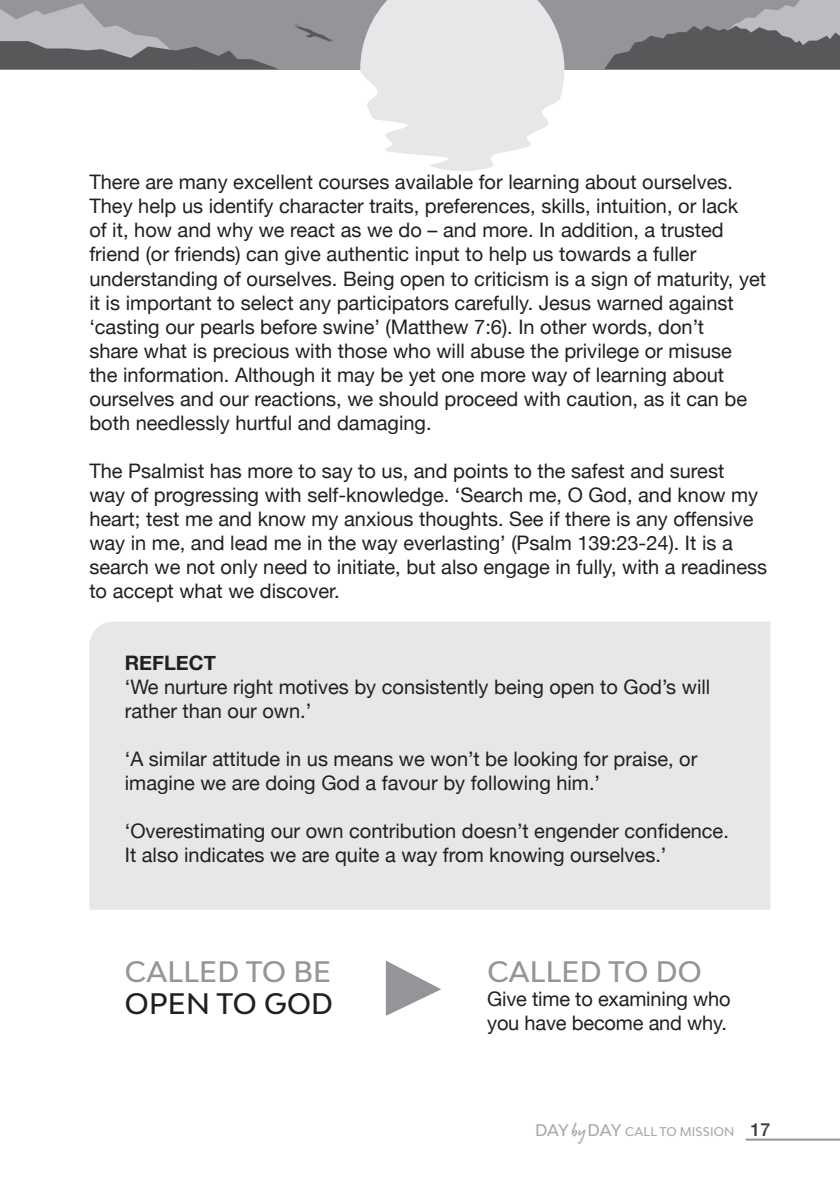
<style>
.page{position:relative;width:840px;height:1191px;background:#fff}
.page>*{position:absolute;margin:0;border:0;box-sizing:border-box;transform-origin:0 0}
.t1{font:500 28px "Bw Modelica";letter-spacing:.01em;color:#939598}
.t2{font:500 28px "Bw Modelica";letter-spacing:.01em;color:#231f20}
.t3{font:20px/24px "Helvetica Neue";color:#231f20}
.t4{font:700 20px "Helvetica Neue";color:#231f20}
.t5{font:500 12px "Bw Modelica";letter-spacing:.01em;color:#a8a9ad}
.s1{font-size:16px}
.s2{font-family:"Lumios Marker";font-weight:400;font-size:20px}
.s3{font-family:"Helvetica Neue";font-size:18px;color:#3e3e3f}
</style>
<div class="page">
<div style="left:0;top:0;width:839px;height:69px;background:#939598"></div>
<svg style="left:360px;top:0;width:204px;height:171px"></svg>
<svg style="left:295px;top:24px;width:38px;height:18px"></svg>
<div style="left:89px;top:622px;width:681px;height:287px;background:#e6e7e9"></div>
<svg style="left:385px;top:960px;width:56px;height:56px"></svg>
<hr style="left:745px;top:1138px;width:94px;height:2px;background:#939598">
<svg style="left:0;top:3px;width:278px;height:66px"></svg>
<svg style="left:604px;top:0;width:236px;height:69px"></svg>
<p class="t3" style="left:89px;top:171px;width:678px">There are many excellent courses available for learning about ourselves.<br>They help us identify character traits, preferences, skills, intuition, or lack<br>of it, how and why we react as we do – and more. In addition, a trusted friend (or friends) can give authentic input to help us towards a fuller understanding of ourselves. Being open to criticism is a sign of maturity, yet it is important to select any participators carefully. Jesus warned against ‘casting our pearls before swine’ (Matthew 7:6). In other words, don’t<br>share what is precious with those who will abuse the privilege or misuse<br>the information. Although it may be yet one more way of learning about ourselves and our reactions, we should proceed with caution, as it can be both needlessly hurtful and damaging.</p>
<p class="t3" style="left:89px;top:459px;width:679px">The Psalmist has more to say to us, and points to the safest and surest<br>way of progressing with self-knowledge. ‘Search me, O God, and know my heart; test me and know my anxious thoughts. See if there is any offensive way in me, and lead me in the way everlasting’ (Psalm 139:23-24). It is a search we not only need to initiate, but also engage in fully, with a readiness to accept what we discover.</p>
<p class="t4" style="left:125px;top:647px;width:93px">REFLECT</p>
<p class="t3" style="left:125px;top:675px;width:586px">‘We nurture right motives by consistently being open to God’s will rather than our own.’</p>
<p class="t3" style="left:125px;top:747px;width:573px">‘A similar attitude in us means we won’t be looking for praise, or imagine we are doing God a favour by following him.’</p>
<p class="t3" style="left:125px;top:819px;width:605px">‘Overestimating our own contribution doesn’t engender confidence.<br>It also indicates we are quite a way from knowing ourselves.’</p>
<h1 class="t1" style="left:125px;top:954px;width:207px">CALLED TO BE</h1>
<h1 class="t2" style="left:125px;top:986px;width:209px">OPEN TO GOD</h1>
<h1 class="t1" style="left:487px;top:954px;width:216px">CALLED TO DO</h1>
<p class="t3" style="left:487px;top:988px;width:245px">Give time to examining who you have become and why.</p>
<p class="t5" style="left:534px;top:1123px;width:237px"><span class="s1">DAY</span> <span class="s2">by</span><span class="s1">DAY</span> CALL TO MISSION <span class="s3">17</span></p>
</div>
